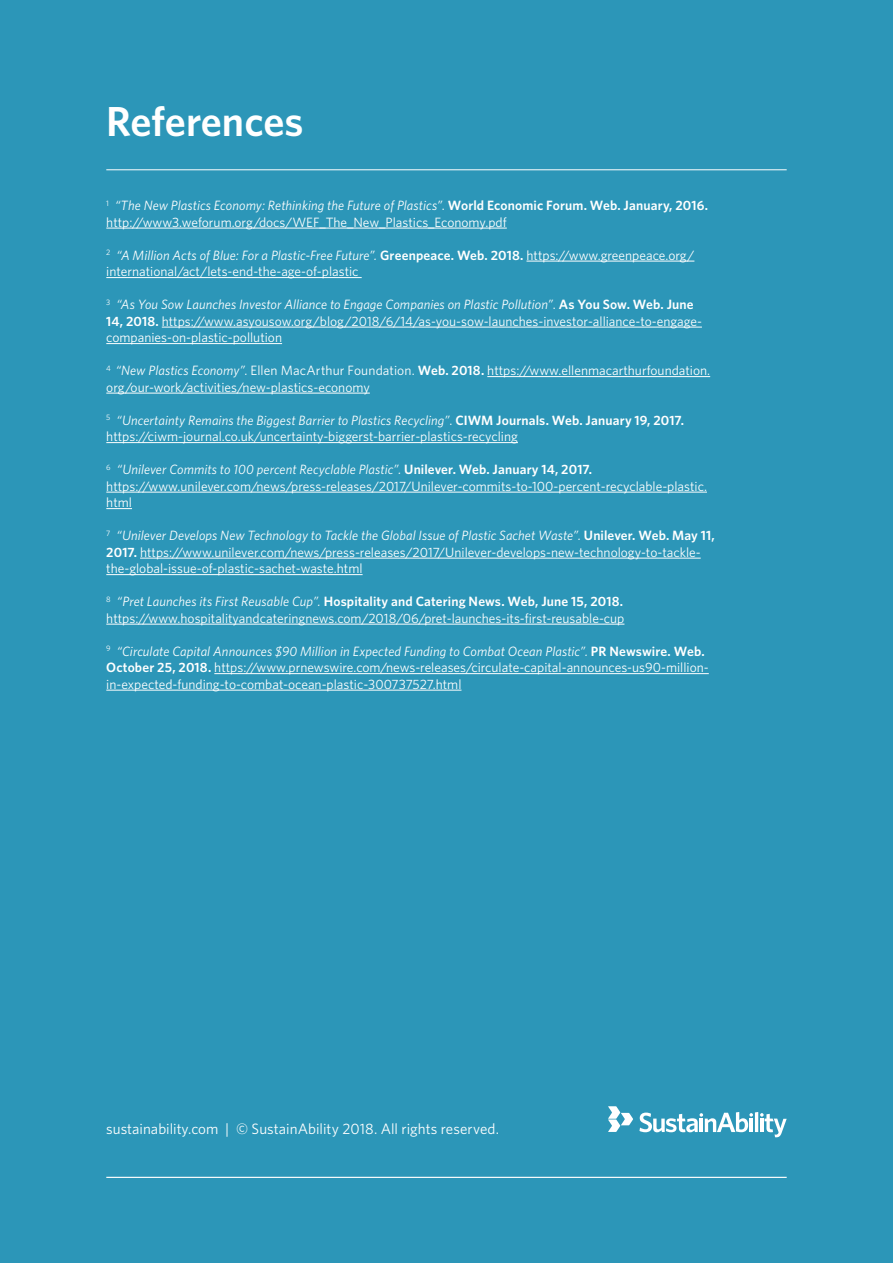
<style>
.page{position:relative;width:893px;height:1263px;background:#2c96b8}
.page>*{position:absolute;margin:0;border:0;box-sizing:border-box;transform-origin:0 0}
.t1{font:600 42px "Whitney";color:#fff}
.t2{font:15px "Whitney";color:#fff}
.t3{font:13.5px/16.5px "Whitney";color:#fff}
.s1{font-style:italic}
.s2{font-weight:600}
</style>
<div class="page">
<hr style="left:106px;top:1177px;width:681px;height:1px;background:#fff">
<svg style="left:639px;top:1112px;width:148px;height:25px"></svg>
<svg style="left:608px;top:1106px;width:25px;height:26px"></svg>
<hr style="left:106px;top:169px;width:681px;height:1px;background:#fff">
<hr style="left:106px;top:228px;width:401px;height:1px;background:#fff">
<hr style="left:526px;top:261px;width:168px;height:1px;background:#fff">
<hr style="left:106px;top:277px;width:256px;height:1px;background:#fff">
<hr style="left:162px;top:327px;width:540px;height:1px;background:#fff">
<hr style="left:106px;top:343px;width:176px;height:1px;background:#fff">
<hr style="left:487px;top:376px;width:223px;height:1px;background:#fff">
<hr style="left:106px;top:393px;width:264px;height:1px;background:#fff">
<hr style="left:106px;top:442px;width:412px;height:1px;background:#fff">
<hr style="left:106px;top:492px;width:601px;height:1px;background:#fff">
<svg style="left:106px;top:508px;width:26px;height:1px"></svg>
<hr style="left:140px;top:558px;width:561px;height:1px;background:#fff">
<hr style="left:106px;top:574px;width:257px;height:1px;background:#fff">
<hr style="left:106px;top:624px;width:518px;height:1px;background:#fff">
<hr style="left:214px;top:673px;width:495px;height:1px;background:#fff">
<hr style="left:106px;top:690px;width:355px;height:1px;background:#fff">
<h1 class="t1" style="left:106px;top:93px;width:199px">References</h1>
<p class="t3" style="left:106px;top:197px;width:603px"><sup>1</sup> <span class="s1">“The New Plastics Economy: Rethinking the Future of Plastics”</span>. <span class="s2">World Economic Forum. Web. January, 2016. </span>http://www3.weforum.org/docs/WEF_The_New_Plastics_Economy.pdf</p>
<p class="t3" style="left:106px;top:246px;width:590px"><sup>2</sup> <span class="s1">“A Million Acts of Blue: For a Plastic-Free Future”.</span> <span class="s2">Greenpeace. Web. 2018.</span> https://www.greenpeace.org/ international/act/lets-end-the-age-of-plastic</p>
<p class="t3" style="left:106px;top:296px;width:597px"><sup>3</sup> <span class="s1">“As You Sow Launches Investor Alliance to Engage Companies on Plastic Pollution”</span>. <span class="s2">As You Sow. Web. June<br>14, 2018.</span> https://www.asyousow.org/blog/2018/6/14/as-you-sow-launches-investor-alliance-to-engage&shy;companies-on-plastic-pollution</p>
<p class="t3" style="left:106px;top:362px;width:605px"><sup>4</sup> <span class="s1">“New Plastics Economy”</span>. Ellen MacArthur Foundation. <span class="s2">Web. 2018.</span> https://www.ellenmacarthurfoundation. org/our-work/activities/new-plastics-economy</p>
<p class="t3" style="left:106px;top:411px;width:579px"><sup>5</sup> <span class="s1">“Uncertainty Remains the Biggest Barrier to Plastics Recycling”</span>. <span class="s2">CIWM Journals. Web. January 19, 2017. </span>https://ciwm-journal.co.uk/uncertainty-biggerst-barrier-plastics-recycling</p>
<p class="t3" style="left:106px;top:461px;width:602px"><sup>6</sup> <span class="s1">“Unilever Commits to 100 percent Recyclable Plastic”.</span> <span class="s2">Unilever. Web. January 14, 2017. </span>https://www.unilever.com/news/press-releases/2017/Unilever-commits-to-100-percent-recyclable-plastic. html</p>
<p class="t3" style="left:106px;top:527px;width:610px"><sup>7</sup> <span class="s1">“Unilever Develops New Technology to Tackle the Global Issue of Plastic Sachet Waste”.</span> <span class="s2">Unilever. Web. May 11,<br>2017.</span> https://www.unilever.com/news/press-releases/2017/Unilever-develops-new-technology-to-tackle&shy;the-global-issue-of-plastic-sachet-waste.html</p>
<p class="t3" style="left:106px;top:593px;width:520px"><sup>8</sup> <span class="s1">“Pret Launches its First Reusable Cup”.</span> <span class="s2">Hospitality and Catering News. Web, June 15, 2018. </span>https://www.hospitalityandcateringnews.com/2018/06/pret-launches-its-first-reusable-cup</p>
<p class="t3" style="left:106px;top:642px;width:604px"><sup>9</sup> <span class="s1">“Circulate Capital Announces $90 Million in Expected Funding to Combat Ocean Plastic”.</span> <span class="s2">PR Newswire. Web.<br>October 25, 2018.</span> https://www.prnewswire.com/news-releases/circulate-capital-announces-us90-million&shy;in-expected-funding-to-combat-ocean-plastic-300737527.html</p>
<p class="t2" style="left:106px;top:1118px;width:394px">sustainability.com | © SustainAbility 2018. All rights reserved.</p>
</div>
